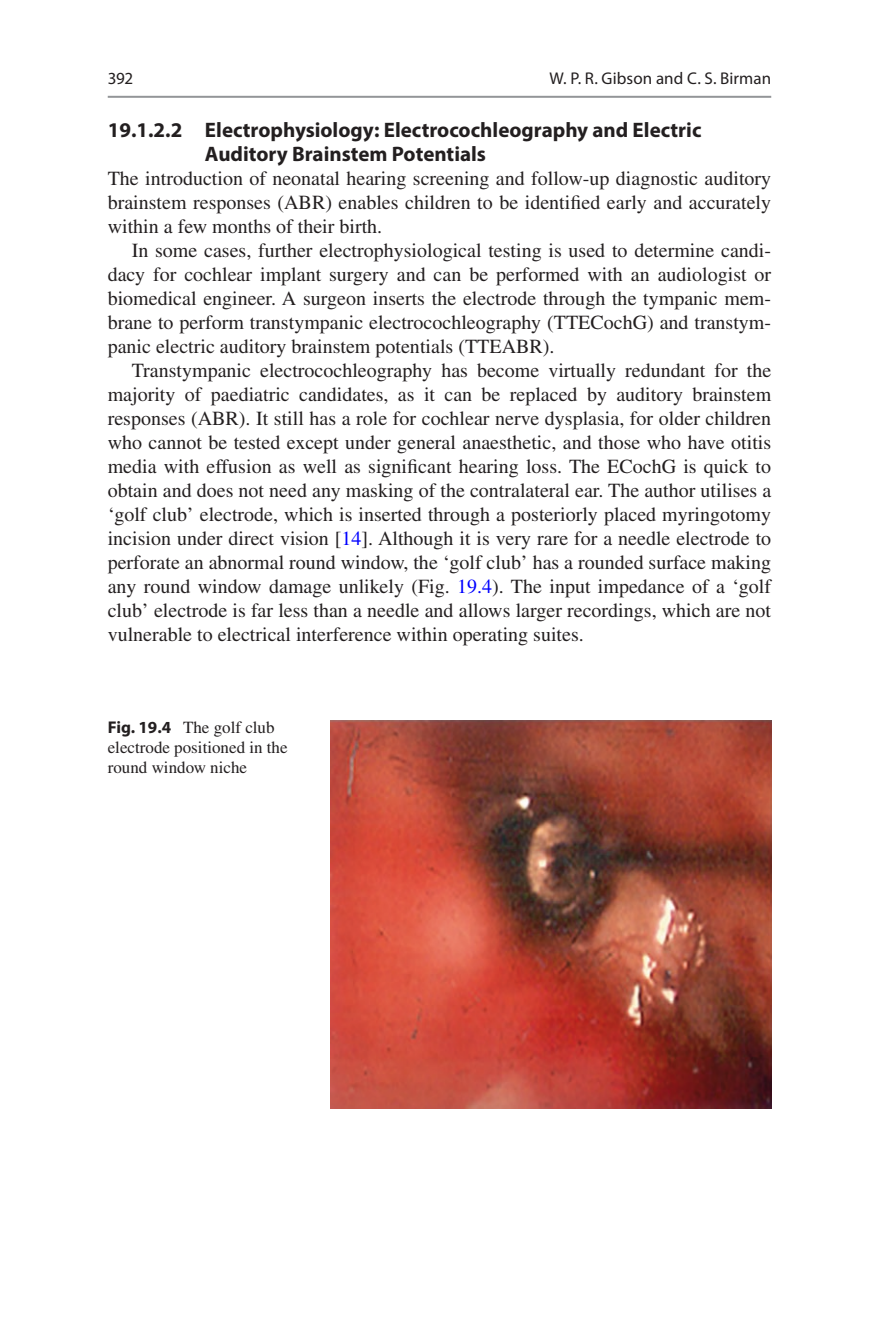
<style>
.page{position:relative;width:879px;height:1333px;background:#fff}
.page>*{position:absolute;margin:0;border:0;box-sizing:border-box;transform-origin:0 0}
.t1{font:700 21px/24px "Myriad Pro";color:#231f20}
.t2{font:20px/24px "Times LT Std";color:#231f20;text-align:justify}
.t3{font:17px/20px "Times LT Std";color:#231f20}
.t4{font:17px "Myriad Pro Regular 2";letter-spacing:.005em;color:#231f20}
.t5{font:17px "Myriad Pro";color:#231f20}
.s1{color:#00f}
.s2{font-family:"Myriad Pro";font-weight:700}
</style>
<div class="page">
<img style="left:330px;top:720px;width:441px;height:388px">
<hr style="left:108px;top:96px;width:663px;height:2px;background:#939598">
<p class="t4" style="left:549px;top:68px;width:223px">W. P. R. Gibson and C. S. Birman</p>
<p class="t5" style="left:108px;top:68px;width:27px">392</p>
<p class="t1" style="left:205px;top:117px;width:498px;text-indent:-97px">19.1.2.2 Electrophysiology: Electrocochleography and Electric<br>Auditory Brainstem Potentials</p>
<p class="t2" style="left:108px;top:166px;width:665px">The introduction of neonatal hearing screening and follow-up diagnostic auditory brainstem responses (ABR) enables children to be identified early and accurately within a few months of their birth.</p>
<p class="t2" style="left:108px;top:238px;width:665px;text-indent:24px">In some cases, further electrophysiological testing is used to determine candi&shy;dacy for cochlear implant surgery and can be performed with an audiologist or biomedical engineer. A surgeon inserts the electrode through the tympanic mem&shy;brane to perform transtympanic electrocochleography (TTECochG) and transtym&shy;panic electric auditory brainstem potentials (TTEABR).</p>
<p class="t2" style="left:108px;top:358px;width:665px;text-indent:24px">Transtympanic electrocochleography has become virtually redundant for the majority of paediatric candidates, as it can be replaced by auditory brainstem responses (ABR). It still has a role for cochlear nerve dysplasia, for older children who cannot be tested except under general anaesthetic, and those who have otitis media with effusion as well as significant hearing loss. The ECochG is quick to obtain and does not need any masking of the contralateral ear. The author utilises a ‘golf club’ electrode, which is inserted through a posteriorly placed myringotomy incision under direct vision [<span class="s1">14</span>]. Although it is very rare for a needle electrode to perforate an abnormal round window, the ‘golf club’ has a rounded surface making any round window damage unlikely (Fig. <span class="s1">19.4</span>). The input impedance of a ‘golf club’ electrode is far less than a needle and allows larger recordings, which are not vulnerable to electrical interference within operating suites.</p>
<p class="t3" style="left:108px;top:717px;width:181px"><span class="s2">Fig. 19.4</span> The golf club electrode positioned in the round window niche</p>
</div>
